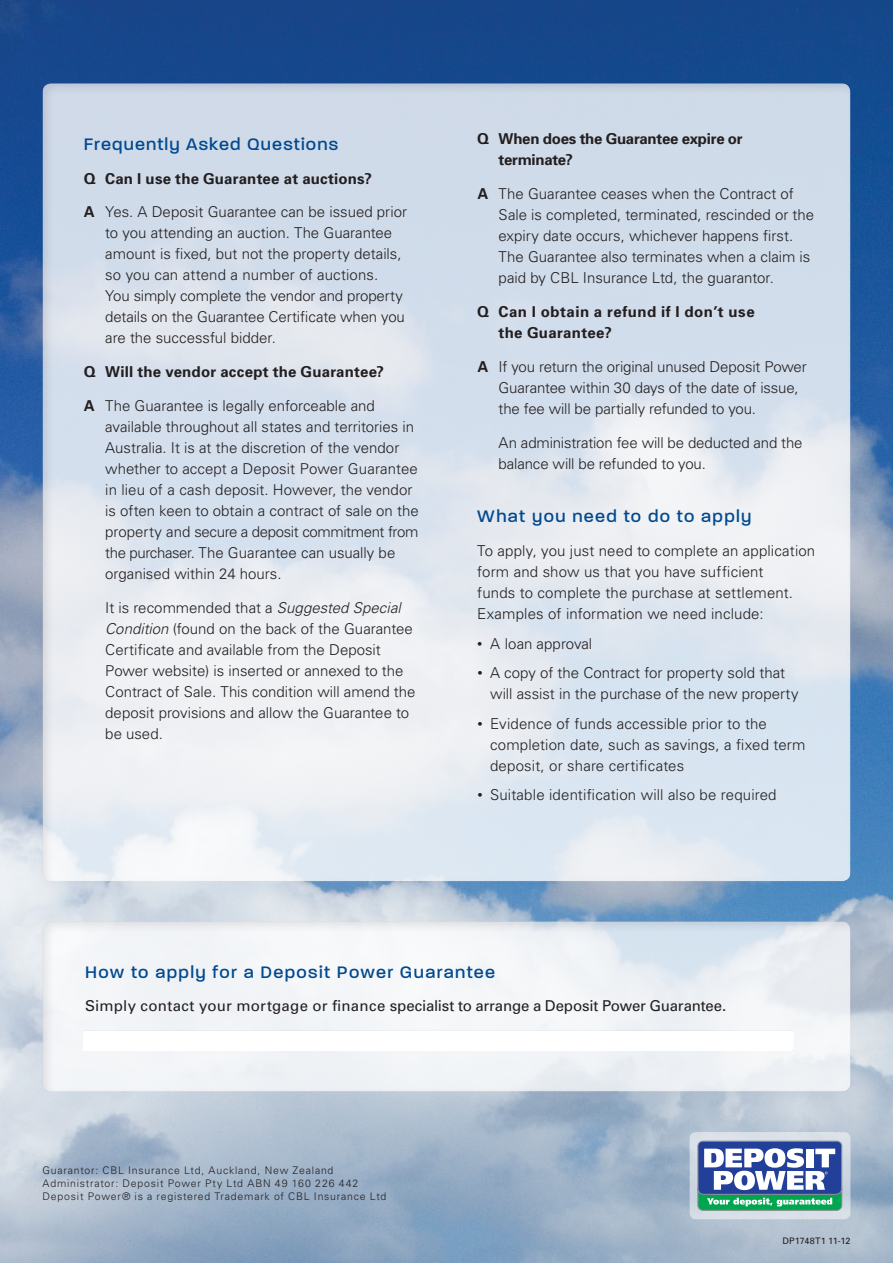
<style>
.page{position:relative;width:893px;height:1263px;background:#fff}
.page>*{position:absolute;margin:0;border:0;box-sizing:border-box;transform-origin:0 0}
.body_copy{font:500 22.5px "Paralucent";letter-spacing:.06em;color:#014990}
.body_copy-2{font:300 15px/21px "Univers";color:#231f20}
.body_copy-3{font:15px "Univers";color:#231f20}
.body_copy-4{font:700 15px "Univers";letter-spacing:.01em;color:#231f20}
.body_copy-5{font:700 15px/21px "Univers";letter-spacing:.03em;color:#231f20}
.body_copy-6{font:700 15px/21px "Univers";letter-spacing:-.02em;color:#231f20}
.terms{font:300 10.5px "Univers";letter-spacing:.075em;color:#231f20}
.terms-2{font:9px "Univers";letter-spacing:.005em;color:#231f20}
.s1{font-weight:700}
.s2{font-style:italic}
.s3{font-weight:400}
</style>
<div class="page">
<img style="left:0;top:0;width:893px;height:1263px">
<svg style="left:40px;top:911px;width:813px;height:183px;fill:#f1f3f6"></svg>
<div style="left:42px;top:73px;width:810px;height:808px;background:#231f20;opacity:.15"></div>
<svg style="left:690px;top:1132px;width:160px;height:87px;background:#d4dce4"></svg>
<div style="left:698px;top:1141px;width:144px;height:69px;background:#223f99;border-radius:5px"></div>
<div style="left:697px;top:1141px;width:145px;height:70px;border:1px solid #939598;border-radius:5px"></div>
<svg style="left:697px;top:1148px;width:145px;height:62px"></svg>
<div style="left:84px;top:1032px;width:708px;height:18px;background:#fff"></div>
<p class="body_copy" style="left:84px;top:132px;width:256px">Frequently Asked Questions</p>
<p class="body_copy-4" style="left:84px;top:169px;width:289px">Q Can I use the Guarantee at auctions?</p>
<p class="body_copy-2" style="left:105px;top:201px;width:303px;text-indent:-21px"><span class="s1">A</span> Yes. A Deposit Guarantee can be issued prior to you attending an auction. The Guarantee amount is fixed, but not the property details, so you can attend a number of auctions.<br>You simply complete the vendor and property details on the Guarantee Certificate when you are the successful bidder.</p>
<p class="body_copy-4" style="left:84px;top:362px;width:302px">Q Will the vendor accept the Guarantee?</p>
<p class="body_copy-2" style="left:105px;top:395px;width:315px;text-indent:-21px"><span class="s1">A</span> The Guarantee is legally enforceable and available throughout all states and territories in Australia. It is at the discretion of the vendor whether to accept a Deposit Power Guarantee in lieu of a cash deposit. However, the vendor is often keen to obtain a contract of sale on the property and secure a deposit commitment from the purchaser. The Guarantee can usually be organised within 24 hours.</p>
<p class="body_copy-2" style="left:105px;top:596px;width:312px">It is recommended that a <span class="s2">Suggested Special Condition</span> (found on the back of the Guarantee Certificate and available from the Deposit Power website) is inserted or annexed to the Contract of Sale. This condition will amend the deposit provisions and allow the Guarantee to be used.</p>
<p class="body_copy-6" style="left:499px;top:128px;width:246px;text-indent:-21px">Q When does the Guarantee expire or terminate?</p>
<p class="body_copy-2" style="left:499px;top:183px;width:317px;text-indent:-21px"><span class="s1">A</span> The Guarantee ceases when the Contract of Sale is completed, terminated, rescinded or the expiry date occurs, whichever happens first.<br>The Guarantee also terminates when a claim is paid by CBL Insurance Ltd, the guarantor.</p>
<p class="body_copy-5" style="left:499px;top:301px;width:258px;text-indent:-21px">Q Can I obtain a refund if I don’t use the Guarantee?</p>
<p class="body_copy-2" style="left:499px;top:355px;width:310px;text-indent:-21px"><span class="s1">A</span> If you return the original unused Deposit Power<br>Guarantee within 30 days of the date of issue, the fee will be partially refunded to you.</p>
<p class="body_copy-2" style="left:499px;top:431px;width:305px">An administration fee will be deducted and the balance will be refunded to you.</p>
<p class="body_copy" style="left:477px;top:504px;width:276px">What you need to do to apply</p>
<p class="body_copy-2" style="left:477px;top:540px;width:339px">To apply, you just need to complete an application form and show us that you have sufficient<br>funds to complete the purchase at settlement.<br>Examples of information we need include:</p>
<p class="body_copy-2" style="left:477px;top:632px;width:116px"><span class="s3">•</span> A loan approval</p>
<p class="body_copy-2" style="left:490px;top:662px;width:310px;text-indent:-13px"><span class="s3">•</span> A copy of the Contract for property sold that will assist in the purchase of the new property</p>
<p class="body_copy-2" style="left:490px;top:712px;width:317px;text-indent:-13px"><span class="s3">•</span> Evidence of funds accessible prior to the completion date, such as savings, a fixed term deposit, or share certificates</p>
<p class="body_copy-2" style="left:477px;top:784px;width:301px"><span class="s3">•</span> Suitable identification will also be required</p>
<p class="body_copy" style="left:85px;top:960px;width:412px">How to apply for a Deposit Power Guarantee</p>
<p class="body_copy-3" style="left:85px;top:997px;width:643px">Simply contact your mortgage or finance specialist to arrange a Deposit Power Guarantee.</p>
<p class="terms" style="left:43px;top:1164px;width:292px">Guarantor: CBL Insurance Ltd, Auckland, New Zealand</p>
<p class="terms" style="left:43px;top:1177px;width:317px">Administrator: Deposit Power Pty Ltd ABN 49 160 226 442</p>
<p class="terms" style="left:43px;top:1190px;width:345px">Deposit Power® is a registered Trademark of CBL Insurance Ltd</p>
<p class="terms-2" style="left:782px;top:1235px;width:70px">DP1748T1 11-12</p>
</div>
